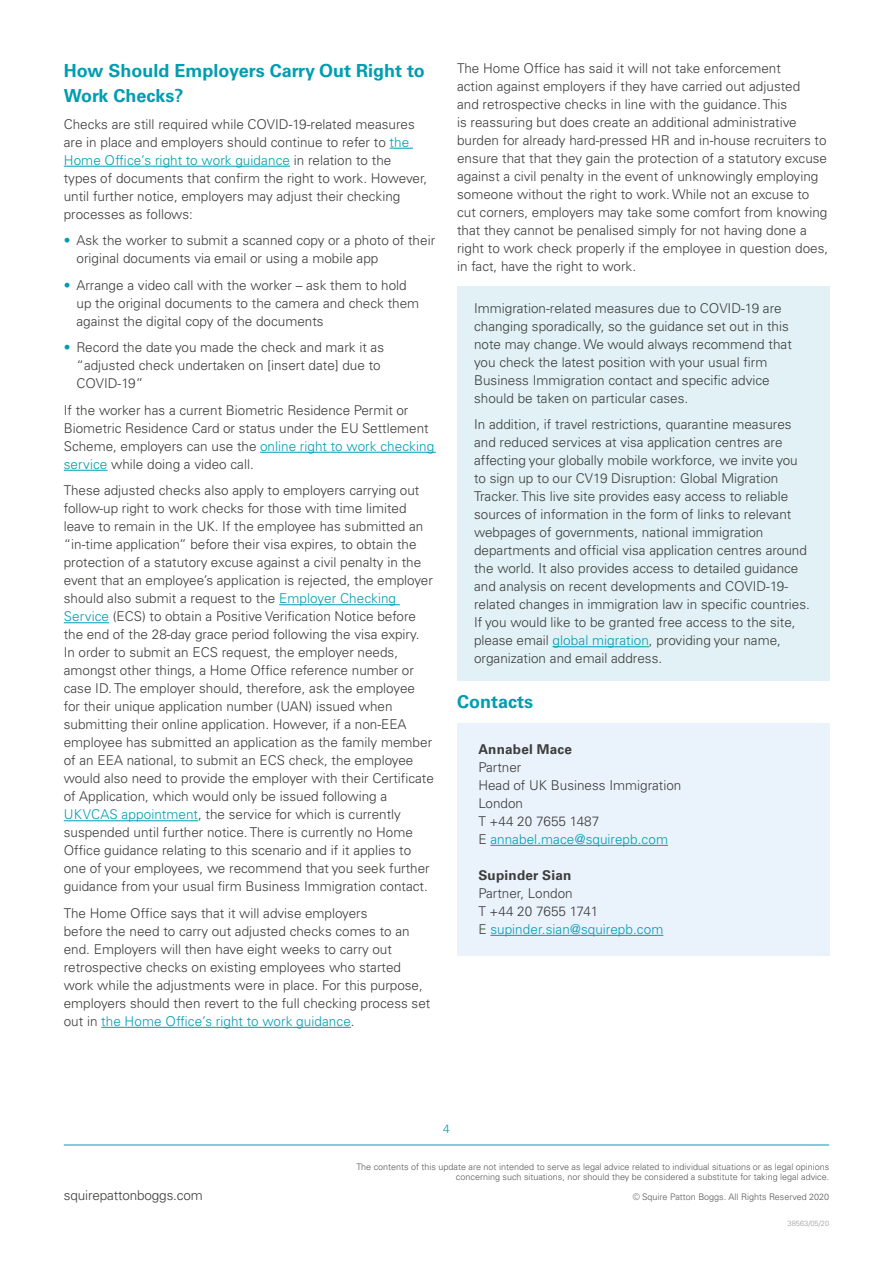
<style>
.page{position:relative;width:893px;height:1263px;background:#fff}
.page>*{position:absolute;margin:0;border:0;box-sizing:border-box;transform-origin:0 0}
.t1{font:700 18px/25.5px "Univers LTCYR 65";color:#009db1}
.t2{font:300 13.5px/18px "Univers LTCYR 45";color:#3c3c3b}
.t3{font:700 13.5px "Univers LTCYR 65";letter-spacing:.015em;color:#3c3c3b}
.t4{font:300 12px "Univers LTCYR 45";color:#009db1}
.t5{font:300 9px/10.8px "Univers LTCYR 45";color:#575756;text-align:right}
.t6{font:300 7.5px "Univers LTCYR 45";color:#9d9d9c}
.s1{color:#009db1}
</style>
<div class="page">
<svg style="left:390px;top:148px;width:23px;height:1px"></svg>
<hr style="left:64px;top:166px;width:226px;height:1px;background:#009db1">
<hr style="left:260px;top:452px;width:176px;height:1px;background:#009db1">
<hr style="left:64px;top:470px;width:43px;height:1px;background:#009db1">
<hr style="left:279px;top:604px;width:121px;height:1px;background:#009db1">
<hr style="left:64px;top:622px;width:45px;height:1px;background:#009db1">
<hr style="left:64px;top:820px;width:134px;height:1px;background:#009db1">
<hr style="left:101px;top:1027px;width:250px;height:1px;background:#009db1">
<div style="left:457px;top:286px;width:372px;height:394px;background:#e1f1f5"></div>
<hr style="left:553px;top:646px;width:96px;height:1px;background:#009db1">
<div style="left:457px;top:723px;width:372px;height:232px;background:#eaf2fb"></div>
<hr style="left:490px;top:845px;width:178px;height:1px;background:#009db1">
<hr style="left:490px;top:935px;width:173px;height:1px;background:#009db1">
<hr style="left:64px;top:1144px;width:765px;height:1px;background:#009db1">
<h1 class="t1" style="left:64px;top:57px;width:363px">How Should Employers Carry Out Right to<br>Work Checks?</h1>
<p class="t2" style="left:64px;top:115px;width:365px">Checks are still required while COVID-19-related measures are in place and employers should continue to refer to <span class="s1">the Home Office’s right to work guidance</span> in relation to the types of documents that confirm the right to work. However, until further notice, employers may adjust their checking processes as follows:</p>
<p class="t2" style="left:77px;top:231px;width:360px;text-indent:-13px"><span class="s1">•</span> Ask the worker to submit a scanned copy or a photo of their original documents via email or using a mobile app</p>
<p class="t2" style="left:77px;top:276px;width:344px;text-indent:-13px"><span class="s1">•</span> Arrange a video call with the worker – ask them to hold up the original documents to the camera and check them against the digital copy of the documents</p>
<p class="t2" style="left:77px;top:338px;width:309px;text-indent:-13px"><span class="s1">•</span> Record the date you made the check and mark it as “adjusted check undertaken on [insert date] due to<br>COVID-19”</p>
<p class="t2" style="left:64px;top:401px;width:372px">If the worker has a current Biometric Residence Permit or Biometric Residence Card or status under the EU Settlement Scheme, employers can use the <span class="s1">online right to work checking service</span> while doing a video call.</p>
<p class="t2" style="left:64px;top:481px;width:372px">These adjusted checks also apply to employers carrying out follow-up right to work checks for those with time limited leave to remain in the UK. If the employee has submitted an “in-time application” before their visa expires, to obtain the protection of a statutory excuse against a civil penalty in the event that an employee’s application is rejected, the employer should also submit a request to the <span class="s1">Employer Checking Service</span> (ECS) to obtain a Positive Verification Notice before the end of the 28-day grace period following the visa expiry.<br>In order to submit an ECS request, the employer needs, amongst other things, a Home Office reference number or case ID. The employer should, therefore, ask the employee for their unique application number (UAN) issued when submitting their online application. However, if a non-EEA employee has submitted an application as the family member of an EEA national, to submit an ECS check, the employee would also need to provide the employer with their Certificate of Application, which would only be issued following a <span class="s1">UKVCAS appointment</span>, the service for which is currently suspended until further notice. There is currently no Home Office guidance relating to this scenario and if it applies to one of your employees, we recommend that you seek further guidance from your usual firm Business Immigration contact.</p>
<p class="t2" style="left:64px;top:904px;width:368px">The Home Office says that it will advise employers<br>before the need to carry out adjusted checks comes to an end. Employers will then have eight weeks to carry out retrospective checks on existing employees who started work while the adjustments were in place. For this purpose, employers should then revert to the full checking process set out in <span class="s1">the Home Office’s right to work guidance</span>.</p>
<p class="t2" style="left:457px;top:59px;width:373px">The Home Office has said it will not take enforcement<br>action against employers if they have carried out adjusted<br>and retrospective checks in line with the guidance. This<br>is reassuring but does create an additional administrative burden for already hard-pressed HR and in-house recruiters to ensure that that they gain the protection of a statutory excuse against a civil penalty in the event of unknowingly employing someone without the right to work. While not an excuse to cut corners, employers may take some comfort from knowing that they cannot be penalised simply for not having done a right to work check properly if the employee in question does, in fact, have the right to work.</p>
<p class="t2" style="left:474px;top:299px;width:319px">Immigration-related measures due to COVID-19 are changing sporadically, so the guidance set out in this note may change. We would always recommend that you check the latest position with your usual firm Business Immigration contact and specific advice should be taken on particular cases.</p>
<p class="t2" style="left:474px;top:415px;width:337px">In addition, if travel restrictions, quarantine measures and reduced services at visa application centres are affecting your globally mobile workforce, we invite you to sign up to our CV19 Disruption: Global Migration Tracker. This live site provides easy access to reliable sources of information in the form of links to relevant webpages of governments, national immigration departments and official visa application centres around the world. It also provides access to detailed guidance and analysis on recent developments and COVID-19- related changes in immigration law in specific countries.<br>If you would like to be granted free access to the site, please email <span class="s1">global migration</span>, providing your name, organization and email address.</p>
<h1 class="t1" style="left:457px;top:688px;width:78px">Contacts</h1>
<p class="t3" style="left:478px;top:740px;width:95px">Annabel Mace</p>
<p class="t2" style="left:478px;top:758px;width:205px">Partner<br>Head of UK Business Immigration<br>London<br>T +44 20 7655 1487<br>E <span class="s1">annabel.mace@squirepb.com</span></p>
<p class="t3" style="left:478px;top:866px;width:95px">Supinder Sian</p>
<p class="t2" style="left:478px;top:884px;width:186px">Partner, London<br>T +44 20 7655 1741<br>E <span class="s1">supinder.sian@squirepb.com</span></p>
<p class="t4" style="left:443px;top:1121px;width:8px">4</p>
<p class="t5" style="left:356px;top:1161px;width:474px">The contents of this update are not intended to serve as legal advice related to individual situations or as legal opinions concerning such situations, nor should they be considered a substitute for taking legal advice.</p>
<p class="t2" style="left:64px;top:1185px;width:141px">squirepattonboggs.com</p>
<p class="t5" style="left:633px;top:1191px;width:198px">© Squire Patton Boggs. All Rights Reserved 2020</p>
<p class="t6" style="left:787px;top:1218px;width:43px">38563/05/20</p>
</div>
